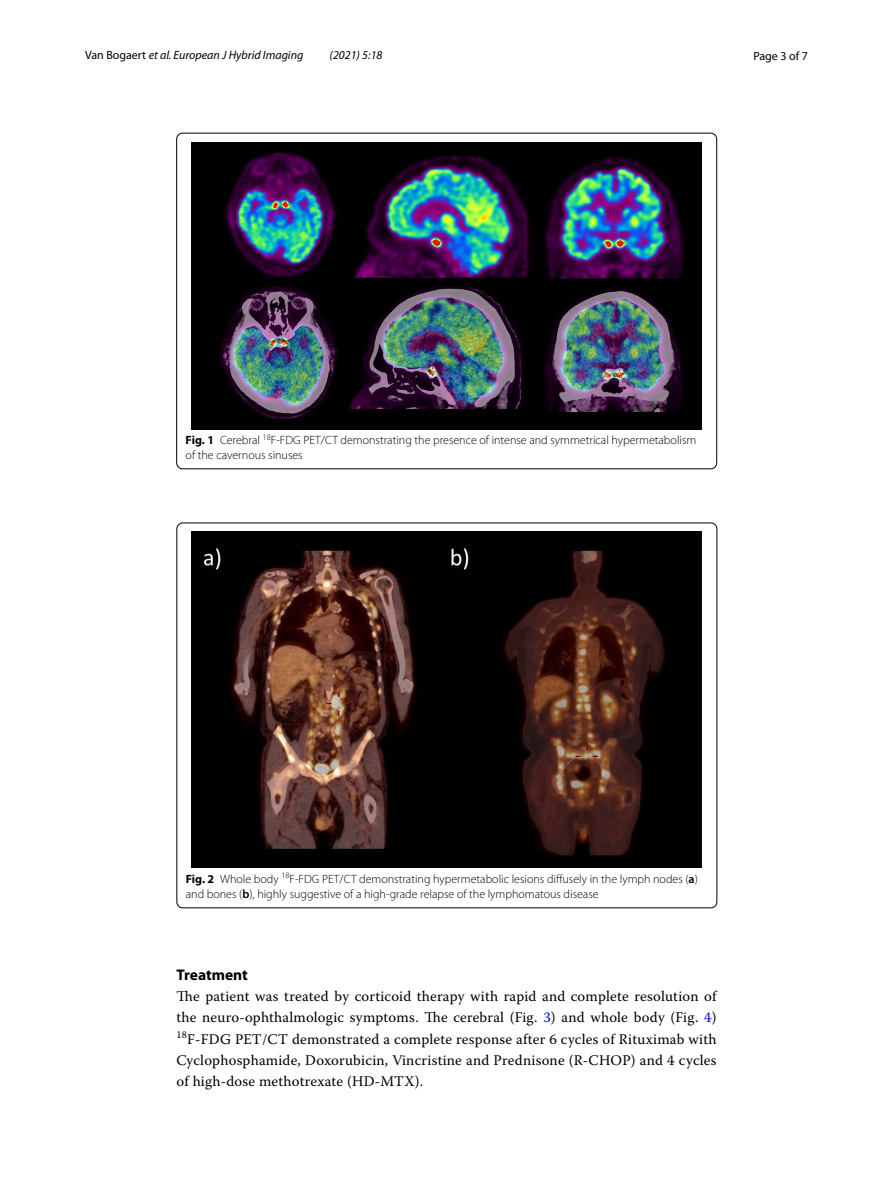
<style>
.page{position:relative;width:893px;height:1187px;background:#fff}
.page>*{position:absolute;margin:0;border:0;box-sizing:border-box;transform-origin:0 0}
.t1{font:700 15.45px "Myriad Pro";letter-spacing:-.005em;color:#000}
.t2{font:14.7px/21.3px "Warnock Pro";letter-spacing:.015em;color:#000;text-align:justify}
.t3{font:300 12px/15px "Myriad Pro";color:#000}
.t4{font:italic 12px "Myriad Pro";color:#000}
.t5{font:12px "Myriad Pro";color:#000}
.s1{font-style:normal}
.s2{font-weight:700}
.s3{font-weight:600}
.s4{color:#00f}
</style>
<div class="page">
<img style="left:192px;top:142px;width:510px;height:287px">
<img style="left:192px;top:532px;width:510px;height:335px">
<p class="t4" style="left:85px;top:48px;width:220px"><span class="s1">Van Bogaert</span> et al. European J Hybrid Imaging</p>
<p class="t4" style="left:330px;top:48px;width:54px">(2021) 5:18</p>
<p class="t5" style="left:753px;top:48px;width:56px">Page 3 of 7</p>
<p class="t3" style="left:186px;top:433px;width:512px"><span class="s2">Fig. 1</span> Cerebral <sup>18</sup>F-FDG PET/CT demonstrating the presence of intense and symmetrical hypermetabolism of the cavernous sinuses</p>
<p class="t3" style="left:186px;top:871px;width:514px"><span class="s2">Fig. 2</span> Whole body <sup>18</sup>F-FDG PET/CT demonstrating hypermetabolic lesions diffusely in the lymph nodes (<span class="s3">a</span>) and bones (<span class="s3">b</span>), highly suggestive of a high-grade relapse of the lymphomatous disease</p>
<p class="t1" style="left:176px;top:964px;width:73px">Treatment</p>
<p class="t2" style="left:176px;top:985px;width:542px">The patient was treated by corticoid therapy with rapid and complete resolution of the neuro-ophthalmologic symptoms. The cerebral (Fig. <span class="s4">3</span>) and whole body (Fig. <span class="s4">4</span>)<br><sup>18</sup>F-FDG PET/CT demonstrated a complete response after 6 cycles of Rituximab with Cyclophosphamide, Doxorubicin, Vincristine and Prednisone (R-CHOP) and 4 cycles of high-dose methotrexate (HD-MTX).</p>
</div>
